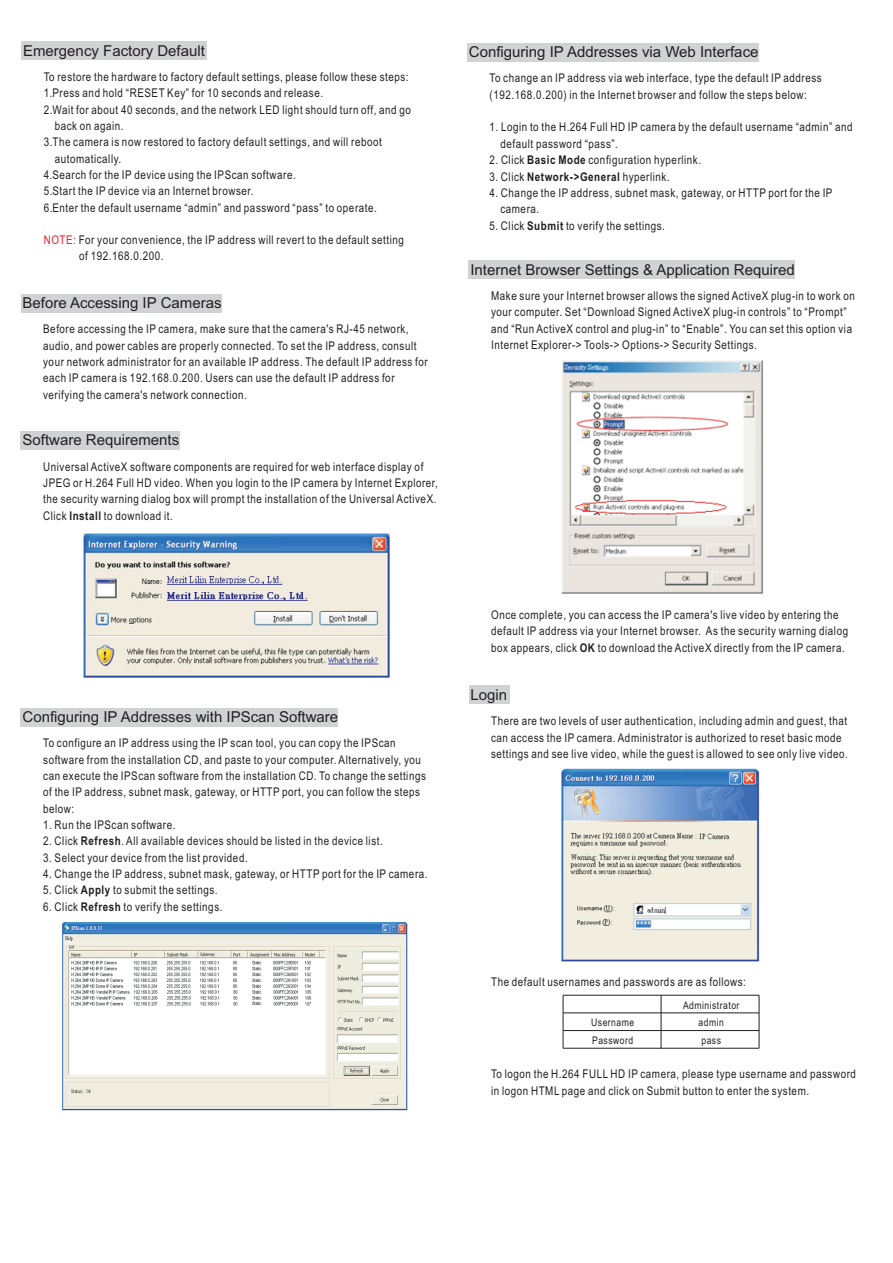
<style>
.page{position:relative;width:893px;height:1263px;background:#fff}
.page>*{position:absolute;margin:0;border:0;box-sizing:border-box;transform-origin:0 0}
.t1{font:15px "Arial";color:#231f20}
.t2{font:12px/16.4px "Arial Narrow";letter-spacing:.045em;color:#231f20}
.t3{font:10.5px "Arial Narrow";letter-spacing:.045em;color:#231f20}
.s1{color:#ee2028}
.s2{font-weight:700}
.s3{font-family:"Arial"}
</style>
<div class="page">
<img style="left:83px;top:533px;width:307px;height:145px">
<div style="left:21px;top:294px;width:200px;height:18px;background:#d1d2d4"></div>
<div style="left:21px;top:431px;width:159px;height:19px;background:#d1d2d4"></div>
<div style="left:21px;top:708px;width:317px;height:18px;background:#d1d2d4"></div>
<img style="left:62px;top:922px;width:346px;height:189px">
<div style="left:467px;top:43px;width:292px;height:18px;background:#d1d2d4"></div>
<div style="left:469px;top:260px;width:326px;height:19px;background:#d1d2d4"></div>
<img style="left:561px;top:360px;width:202px;height:234px">
<div style="left:469px;top:686px;width:40px;height:18px;background:#d1d2d4"></div>
<img style="left:561px;top:768px;width:199px;height:194px">
<hr style="left:563px;top:995px;width:1px;height:53px;background:#231f20">
<hr style="left:661px;top:995px;width:1px;height:53px;background:#231f20">
<hr style="left:759px;top:995px;width:1px;height:53px;background:#231f20">
<hr style="left:563px;top:1048px;width:196px;height:1px;background:#231f20">
<hr style="left:563px;top:1030px;width:196px;height:1px;background:#231f20">
<hr style="left:563px;top:1012px;width:196px;height:1px;background:#231f20">
<hr style="left:563px;top:995px;width:196px;height:1px;background:#231f20">
<div style="left:21px;top:42px;width:186px;height:18px;background:#d1d2d4"></div>
<p class="t1" style="left:23px;top:45px;width:183px">Emergency Factory Default</p>
<p class="t2" style="left:44px;top:70px;width:366px">To restore the hardware to factory default settings, please follow these steps:</p>
<p class="t2" style="left:44px;top:86px;width:281px">1.Press and hold “RESET Key” for 10 seconds and release.</p>
<p class="t2" style="left:44px;top:102px;width:369px">2.Wait for about 40 seconds, and the network LED light should turn off, and go</p>
<p class="t2" style="left:55px;top:119px;width:70px">back on again.</p>
<p class="t2" style="left:44px;top:135px;width:340px">3.The camera is now restored to factory default settings, and will reboot</p>
<p class="t2" style="left:55px;top:151px;width:68px">automatically.</p>
<p class="t2" style="left:44px;top:168px;width:254px">4.Search for the IP device using the IPScan software.</p>
<p class="t2" style="left:44px;top:184px;width:211px">5.Start the IP device via an Internet browser.</p>
<p class="t2" style="left:44px;top:200px;width:335px">6.Enter the default username “admin” and password “pass” to operate.</p>
<p class="t2" style="left:79px;top:233px;width:326px;text-indent:-36px"><span class="s1">NOTE:</span> For your convenience, the IP address will revert to the default setting of 192.168.0.200.</p>
<p class="t1" style="left:23px;top:297px;width:200px">Before Accessing IP Cameras</p>
<p class="t2" style="left:43px;top:322px;width:386px">Before accessing the IP camera, make sure that the camera's RJ-45 network, audio, and power cables are properly connected. To set the IP address, consult your network administrator for an available IP address. The default IP address for each IP camera is 192.168.0.200. Users can use the default IP address for verifying the camera's network connection.</p>
<p class="t1" style="left:23px;top:434px;width:158px">Software Requirements</p>
<p class="t2" style="left:43px;top:459px;width:396px">Universal ActiveX software components are required for web interface display of JPEG or H.264 Full HD video. When you login to the IP camera by Internet Explorer, the security warning dialog box will prompt the installation of the Universal ActiveX.<br>Click <span class="s2">Install</span> to download it.</p>
<p class="t1" style="left:469px;top:46px;width:291px">Configuring IP Addresses via Web Interface</p>
<p class="t2" style="left:489px;top:71px;width:334px">To change an IP address via web interface, type the default IP address (192.168.0.200) in the Internet browser and follow the steps below:</p>
<p class="t2" style="left:500px;top:120px;width:354px;text-indent:-11px">1. Login to the H.264 Full HD IP camera by the default username “admin” and default password “pass”.</p>
<p class="t2" style="left:489px;top:153px;width:213px">2. Click <span class="s2">Basic Mode</span> configuration hyperlink.</p>
<p class="t2" style="left:489px;top:169px;width:182px">3. Click <span class="s2">Network-&gt;General</span> hyperlink<span class="s3">.</span></p>
<p class="t2" style="left:500px;top:186px;width:334px;text-indent:-11px">4. Change the IP address, subnet mask, gateway, or HTTP port for the IP camera.</p>
<p class="t2" style="left:489px;top:218px;width:177px">5. Click <span class="s2">Submit</span> to verify the settings.</p>
<p class="t1" style="left:470px;top:264px;width:326px">Internet Browser Settings &amp; Application Required</p>
<p class="t2" style="left:491px;top:289px;width:365px">Make sure your Internet browser allows the signed ActiveX plug-in to work on your computer. Set “Download Signed ActiveX plug-in controls” to “Prompt” and “Run ActiveX control and plug-in” to “Enable”. You can set this option via Internet Explorer-&gt; Tools-&gt; Options-&gt; Security Settings.</p>
<p class="t1" style="left:23px;top:711px;width:317px">Configuring IP Addresses with IPScan Software</p>
<p class="t2" style="left:43px;top:736px;width:384px">To configure an IP address using the IP scan tool, you can copy the IPScan software from the installation CD, and paste to your computer. Alternatively, you can execute the IPScan software from the installation CD. To change the settings of the IP address, subnet mask, gateway, or HTTP port, you can follow the steps below:</p>
<p class="t2" style="left:43px;top:817px;width:134px">1. Run the IPScan software.</p>
<p class="t2" style="left:43px;top:834px;width:341px">2. Click <span class="s2">Refresh</span>. All available devices should be listed in the device list.</p>
<p class="t2" style="left:43px;top:850px;width:206px">3. Select your device from the list provided.</p>
<p class="t2" style="left:43px;top:867px;width:386px">4. Change the IP address, subnet mask, gateway, or HTTP port for the IP camera.</p>
<p class="t2" style="left:43px;top:883px;width:176px">5. Click <span class="s2">Apply</span> to submit the settings.</p>
<p class="t2" style="left:43px;top:899px;width:181px">6. Click <span class="s2">Refresh</span> to verify the settings.</p>
<p class="t2" style="left:491px;top:608px;width:359px">Once complete, you can access the IP camera's live video by entering the default IP address via your Internet browser. As the security warning dialog box appears, click <span class="s2">OK</span> to download the ActiveX directly from the IP camera.</p>
<p class="t1" style="left:470px;top:689px;width:38px">Login</p>
<p class="t2" style="left:491px;top:714px;width:358px">There are two levels of user authentication, including admin and guest, that can access the IP camera. Administrator is authorized to reset basic mode settings and see live video, while the guest is allowed to see only live video.</p>
<p class="t2" style="left:491px;top:975px;width:256px">The default usernames and passwords are as follows:</p>
<p class="t3" style="left:683px;top:1001px;width:58px">Administrator</p>
<p class="t3" style="left:591px;top:1018px;width:45px">Username</p>
<p class="t3" style="left:699px;top:1018px;width:27px">admin</p>
<p class="t3" style="left:592px;top:1036px;width:43px">Password</p>
<p class="t3" style="left:701px;top:1036px;width:21px">pass</p>
<p class="t2" style="left:491px;top:1067px;width:366px">To logon the H.264 FULL HD IP camera, please type username and password in logon HTML page and click on Submit button to enter the system.</p>
</div>
